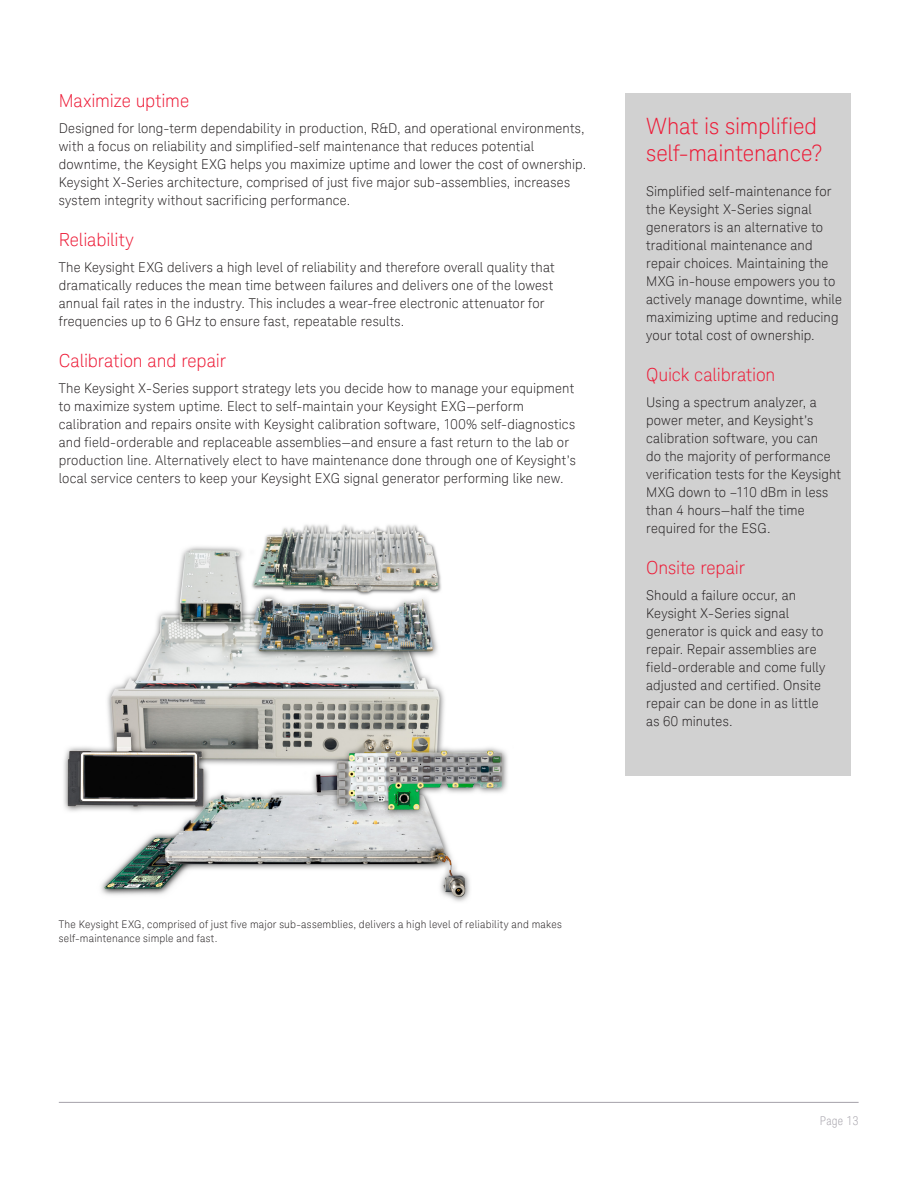
<style>
.page{position:relative;width:918px;height:1188px;background:#fff}
.page>*{position:absolute;margin:0;border:0;box-sizing:border-box;transform-origin:0 0}
.t1{font:300 22.5px/27px "Keysight Sans";letter-spacing:-.005em;color:#ed1a36}
.t2{font:300 18px "Keysight Sans";letter-spacing:-.005em;color:#ed1a36}
.t3{font:300 13.5px/18px "Keysight Sans";letter-spacing:.01em;color:#231f20}
.t4{font:300 condensed 12px "Keysight Sans";letter-spacing:.03em;color:#a4a1a9}
.t5{font:300 10.5px/13.5px "Keysight Sans";letter-spacing:.02em;color:#231f20}
</style>
<div class="page">
<hr style="left:59px;top:1102px;width:800px;height:1px;background:#a4a1a9">
<img style="left:64px;top:524px;width:444px;height:378px">
<div style="left:626px;top:94px;width:225px;height:682px;background:#d1d1d1"></div>
<h2 class="t2" style="left:59px;top:90px;width:132px">Maximize uptime</h2>
<p class="t3" style="left:59px;top:120px;width:527px">Designed for long-term dependability in production, R&amp;D, and operational environments, with a focus on reliability and simplified-self maintenance that reduces potential downtime, the Keysight EXG helps you maximize uptime and lower the cost of ownership.<br>Keysight X-Series architecture, comprised of just five major sub-assemblies, increases system integrity without sacrificing performance.</p>
<h2 class="t2" style="left:59px;top:229px;width:77px">Reliability</h2>
<p class="t3" style="left:59px;top:259px;width:497px">The Keysight EXG delivers a high level of reliability and therefore overall quality that dramatically reduces the mean time between failures and delivers one of the lowest annual fail rates in the industry. This includes a wear-free electronic attenuator for frequencies up to 6 GHz to ensure fast, repeatable results.</p>
<h2 class="t2" style="left:59px;top:350px;width:169px">Calibration and repair</h2>
<p class="t3" style="left:59px;top:380px;width:518px">The Keysight X-Series support strategy lets you decide how to manage your equipment to maximize system uptime. Elect to self-maintain your Keysight EXG—perform calibration and repairs onsite with Keysight calibration software, 100% self-diagnostics and field-orderable and replaceable assemblies—and ensure a fast return to the lab or production line. Alternatively elect to have maintenance done through one of Keysight’s local service centers to keep your Keysight EXG signal generator performing like new.</p>
<h1 class="t1" style="left:646px;top:113px;width:178px">What is simplified self-maintenance?</h1>
<p class="t3" style="left:646px;top:182px;width:197px">Simplified self-maintenance for the Keysight X-Series signal generators is an alternative to traditional maintenance and repair choices. Maintaining the<br>MXG in-house empowers you to actively manage downtime, while maximizing uptime and reducing your total cost of ownership.</p>
<h2 class="t2" style="left:646px;top:364px;width:131px">Quick calibration</h2>
<p class="t3" style="left:646px;top:393px;width:196px">Using a spectrum analyzer, a power meter, and Keysight’s calibration software, you can<br>do the majority of performance verification tests for the Keysight<br>MXG down to –110 dBm in less than 4 hours—half the time required for the ESG.</p>
<h2 class="t2" style="left:646px;top:557px;width:100px">Onsite repair</h2>
<p class="t3" style="left:646px;top:586px;width:181px">Should a failure occur, an<br>Keysight X-Series signal generator is quick and easy to repair. Repair assemblies are field-orderable and come fully adjusted and certified. Onsite repair can be done in as little as 60 minutes.</p>
<p class="t5" style="left:59px;top:918px;width:504px">The Keysight EXG, comprised of just five major sub-assemblies, delivers a high level of reliability and makes self-maintenance simple and fast.</p>
<p class="t4" style="left:820px;top:1113px;width:40px">Page 13</p>
</div>
